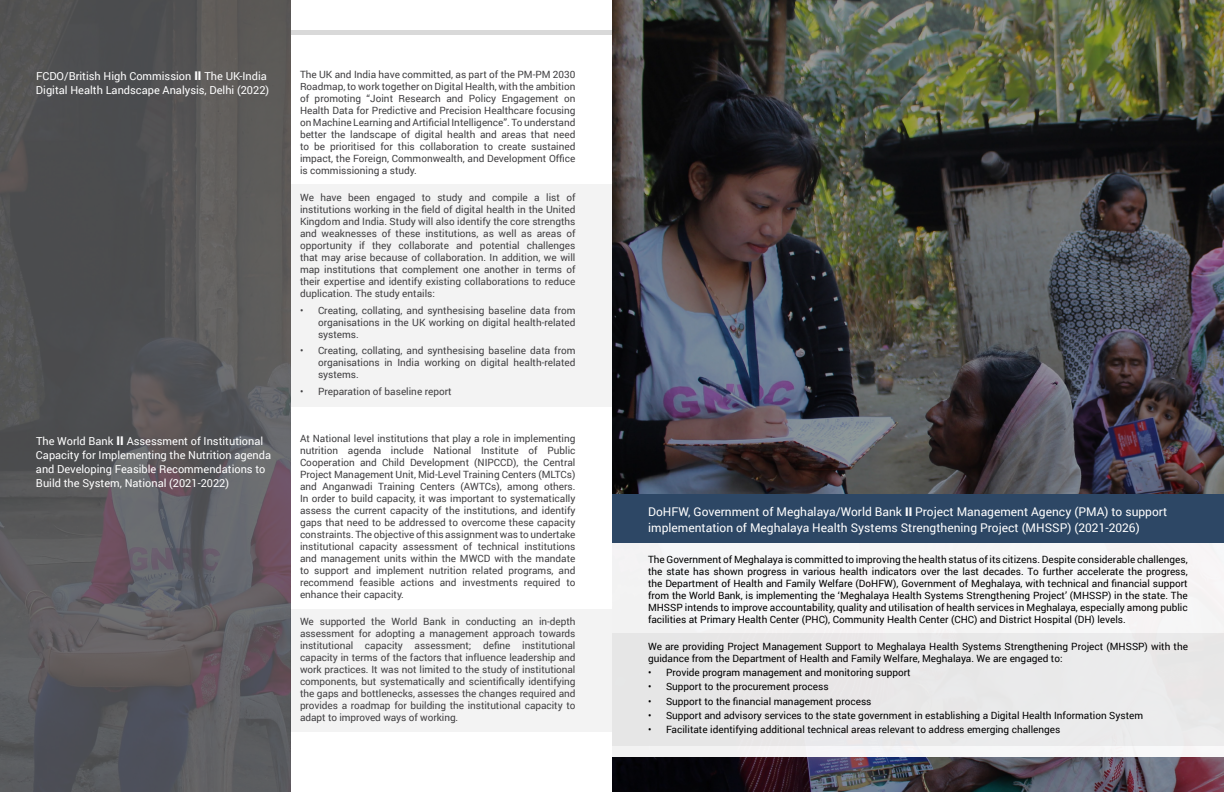
<style>
.page{position:relative;width:1224px;height:792px;background:#fff}
.page>*{position:absolute;margin:0;border:0;box-sizing:border-box;transform-origin:0 0}
.t1{font:12px/16px "Roboto";color:#fff}
.t2{font:11px/14px "Roboto";color:#fff}
.t3{font:10px/12px "Roboto";color:#414042;text-align:justify}
.t4{font:10px/12px "Roboto";color:#000;text-align:justify}
.s1{font-weight:900;font-size:12px}
.s2{font-weight:900}
</style>
<div class="page">
<div style="left:161px;top:30px;width:904px;height:5px;background:#d9d9d9"></div>
<img style="left:0;top:0;width:291px;height:792px">
<div style="left:291px;top:609px;width:321px;height:123px;background:#f3f3f3"></div>
<img style="left:612px;top:0;width:612px;height:792px">
<div style="left:612px;top:495px;width:612px;height:262px;background:#f6f6f6"></div>
<div style="left:612px;top:495px;width:612px;height:48px;background:#2d4765"></div>
<div style="left:291px;top:184px;width:321px;height:222px;background:#f3f3f3"></div>
<div style="left:612px;top:633px;width:612px;height:113px;background:#e9e7e8"></div>
<p class="t2" style="left:36px;top:69px;width:235px">FCDO/British High Commission <span class="s1">II</span> The UK-India<br>Digital Health Landscape Analysis, Delhi (2022)</p>
<p class="t3" style="left:300px;top:68px;width:277px">The UK and India have committed, as part of the PM-PM 2030<br>Roadmap, to work together on Digital Health, with the ambition of promoting “Joint Research and Policy Engagement on Health Data for Predictive and Precision Healthcare focusing on Machine Learning and Artificial Intelligence”. To understand better the landscape of digital health and areas that need to be prioritised for this collaboration to create sustained impact, the Foreign, Commonwealth, and Development Office is commissioning a study.</p>
<p class="t3" style="left:300px;top:191px;width:277px">We have been engaged to study and compile a list of institutions working in the field of digital health in the United Kingdom and India. Study will also identify the core strengths and weaknesses of these institutions, as well as areas of opportunity if they collaborate and potential challenges that may arise because of collaboration. In addition, we will map institutions that complement one another in terms of their expertise and identify existing collaborations to reduce duplication. The study entails:</p>
<p class="t3" style="left:318px;top:304px;width:259px;text-indent:-18px">• Creating, collating, and synthesising baseline data from organisations in the UK working on digital health-related systems.</p>
<p class="t3" style="left:318px;top:344px;width:259px;text-indent:-18px">• Creating, collating, and synthesising baseline data from organisations in India working on digital health-related systems.</p>
<p class="t3" style="left:300px;top:385px;width:153px">• Preparation of baseline report</p>
<p class="t2" style="left:36px;top:433px;width:237px">The World Bank <span class="s1">II</span> Assessment of Institutional Capacity for Implementing the Nutrition agenda and Developing Feasible Recommendations to Build the System, National (2021-2022)</p>
<p class="t3" style="left:300px;top:433px;width:277px">At National level institutions that play a role in implementing nutrition agenda include National Institute of Public Cooperation and Child Development (NIPCCD), the Central Project Management Unit, Mid-Level Training Centers (MLTCs) and Anganwadi Training Centers (AWTCs), among others.<br>In order to build capacity, it was important to systematically assess the current capacity of the institutions, and identify gaps that need to be addressed to overcome these capacity constraints. The objective of this assignment was to undertake institutional capacity assessment of technical institutions and management units within the MWCD with the mandate to support and implement nutrition related programs, and recommend feasible actions and investments required to enhance their capacity.</p>
<p class="t3" style="left:300px;top:615px;width:277px">We supported the World Bank in conducting an in-depth assessment for adopting a management approach towards institutional capacity assessment; define institutional capacity in terms of the factors that influence leadership and work practices. It was not limited to the study of institutional components, but systematically and scientifically identifying the gaps and bottlenecks, assesses the changes required and provides a roadmap for building the institutional capacity to adapt to improved ways of working.</p>
<p class="t1" style="left:648px;top:503px;width:521px">DoHFW, Government of Meghalaya/World Bank <span class="s2">II</span> Project Management Agency (PMA) to support implementation of Meghalaya Health Systems Strengthening Project (MHSSP) (2021-2026)</p>
<p class="t4" style="left:648px;top:553px;width:541px">The Government of Meghalaya is committed to improving the health status of its citizens. Despite considerable challenges, the state has shown progress in various health indicators over the last decades. To further accelerate the progress, the Department of Health and Family Welfare (DoHFW), Government of Meghalaya, with technical and financial support from the World Bank, is implementing the ‘Meghalaya Health Systems Strengthening Project’ (MHSSP) in the state. The MHSSP intends to improve accountability, quality and utilisation of health services in Meghalaya, especially among public facilities at Primary Health Center (PHC), Community Health Center (CHC) and District Hospital (DH) levels.</p>
<p class="t4" style="left:648px;top:640px;width:542px">We are providing Project Management Support to Meghalaya Health Systems Strengthening Project (MHSSP) with the guidance from the Department of Health and Family Welfare, Meghalaya. We are engaged to:</p>
<p class="t4" style="left:648px;top:666px;width:264px">• Provide program management and monitoring support</p>
<p class="t4" style="left:648px;top:681px;width:182px">• Support to the procurement process</p>
<p class="t4" style="left:648px;top:695px;width:225px">• Support to the financial management process</p>
<p class="t4" style="left:648px;top:709px;width:497px">• Support and advisory services to the state government in establishing a Digital Health Information System</p>
<p class="t4" style="left:648px;top:723px;width:414px">• Facilitate identifying additional technical areas relevant to address emerging challenges</p>
</div>
